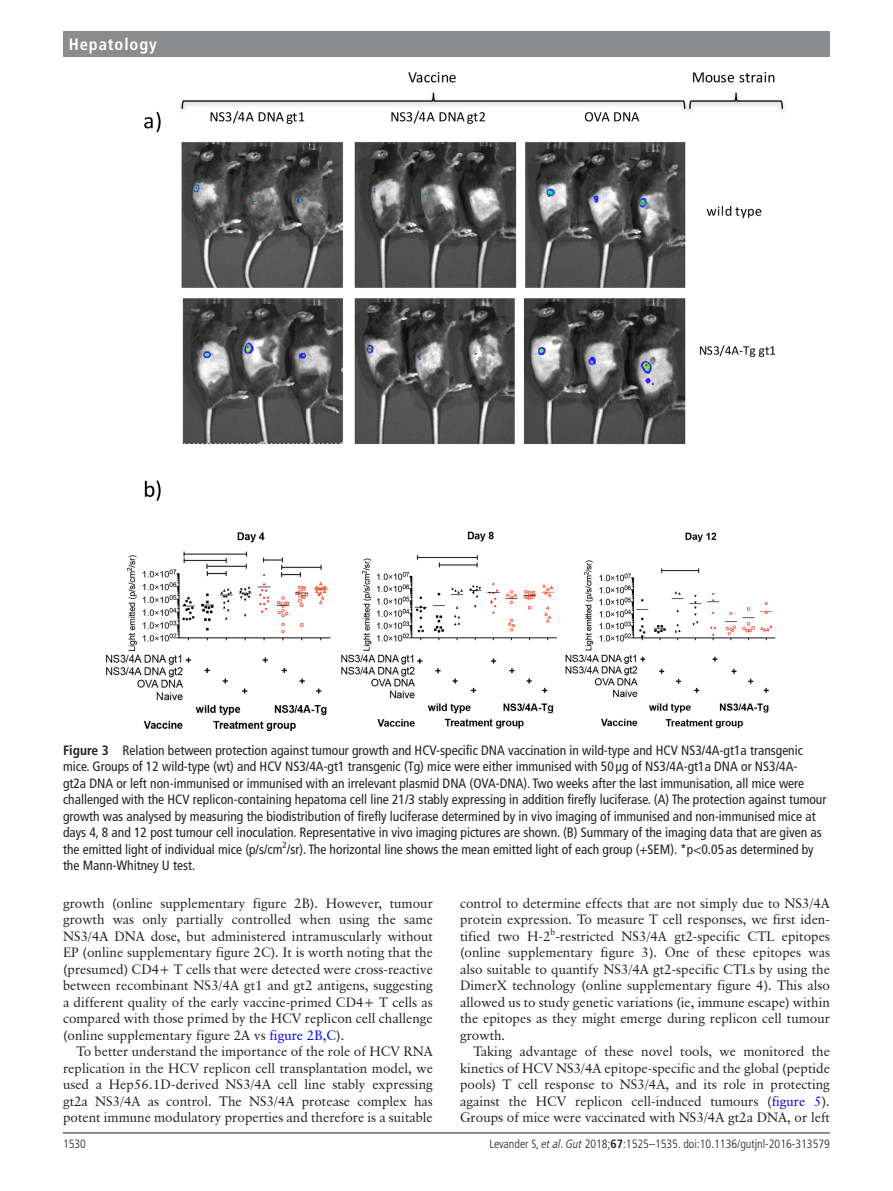
<style>
.page{position:relative;width:893px;height:1191px;background:#fff}
.page>*{position:absolute;margin:0;border:0;box-sizing:border-box;transform-origin:0 0}
.t1{font:700 condensed 16.5px "Frutiger LT Pro";letter-spacing:.055em;color:#fff}
.t2{font:13.5px/16.5px "Classical Garamond BT";color:#231f20;text-align:justify}
.t3{font:condensed 13.5px/16.5px "Frutiger LT Pro";color:#231f20}
.t4{font:300 condensed 12px "Frutiger LT Pro";color:#231f20}
.s1{font-weight:700}
.s2{color:#00f}
.s3{font-style:italic}
</style>
<div class="page">
<hr style="left:63px;top:1132px;width:767px;height:1px;background:#231f20">
<div style="left:63px;top:31px;width:767px;height:25px;background:#8a8c8e"></div>
<img style="left:106px;top:72px;width:679px;height:658px">
<p class="t1" style="left:69px;top:34px;width:90px">Hepatology</p>
<p class="t3" style="left:63px;top:742px;width:765px"><span class="s1">Figure 3</span> Relation between protection against tumour growth and HCV-specific DNA vaccination in wild-type and HCV NS3/4A-gt1a transgenic mice. Groups of 12 wild-type (wt) and HCV NS3/4A-gt1 transgenic (Tg) mice were either immunised with 50 µg of NS3/4A-gt1a DNA or NS3/4A-<br>gt2a DNA or left non-immunised or immunised with an irrelevant plasmid DNA (OVA-DNA). Two weeks after the last immunisation, all mice were challenged with the HCV replicon-containing hepatoma cell line 21/3 stably expressing in addition firefly luciferase. (A) The protection against tumour growth was analysed by measuring the biodistribution of firefly luciferase determined by in vivo imaging of immunised and non-immunised mice at days 4, 8 and 12 post tumour cell inoculation. Representative in vivo imaging pictures are shown. (B) Summary of the imaging data that are given as the emitted light of individual mice (p/s/cm<sup>2</sup>/sr). The horizontal line shows the mean emitted light of each group (+SEM). *p&lt;0.05 as determined by the Mann-Whitney U test.</p>
<p class="t2" style="left:63px;top:894px;width:371px">growth (online supplementary figure 2B). However, tumour growth was only partially controlled when using the same NS3/4A DNA dose, but administered intramuscularly without EP (online supplementary figure 2C). It is worth noting that the (presumed) CD4+ T cells that were detected were cross-reactive between recombinant NS3/4A gt1 and gt2 antigens, suggesting a different quality of the early vaccine-primed CD4+ T cells as compared with those primed by the HCV replicon cell challenge (online supplementary figure 2A vs <span class="s2">figure 2B,C</span>).</p>
<p class="t2" style="left:63px;top:1043px;width:371px;text-indent:14px">To better understand the importance of the role of HCV RNA replication in the HCV replicon cell transplantation model, we used a Hep56.1D-derived NS3/4A cell line stably expressing gt2a NS3/4A as control. The NS3/4A protease complex has potent immune modulatory properties and therefore is a suitable</p>
<p class="t2" style="left:460px;top:894px;width:371px">control to determine effects that are not simply due to NS3/4A protein expression. To measure T cell responses, we first iden&shy;tified two H-2<sup>b</sup>-restricted NS3/4A gt2-specific CTL epitopes (online supplementary figure 3). One of these epitopes was also suitable to quantify NS3/4A gt2-specific CTLs by using the DimerX technology (online supplementary figure 4). This also allowed us to study genetic variations (ie, immune escape) within the epitopes as they might emerge during replicon cell tumour growth.</p>
<p class="t2" style="left:460px;top:1043px;width:371px;text-indent:14px">Taking advantage of these novel tools, we monitored the kinetics of HCV NS3/4A epitope-specific and the global (peptide pools) T cell response to NS3/4A, and its role in protecting against the HCV replicon cell-induced tumours (<span class="s2">figure 5</span>).<br>Groups of mice were vaccinated with NS3/4A gt2a DNA, or left</p>
<p class="t4" style="left:63px;top:1136px;width:25px">1530</p>
<p class="t4" style="left:489px;top:1136px;width:342px">Levander S, <span class="s3">et al</span>. <span class="s3">Gut</span> 2018;<span class="s1">67</span>:1525–1535. doi:10.1136/gutjnl-2016-313579</p>
</div>
